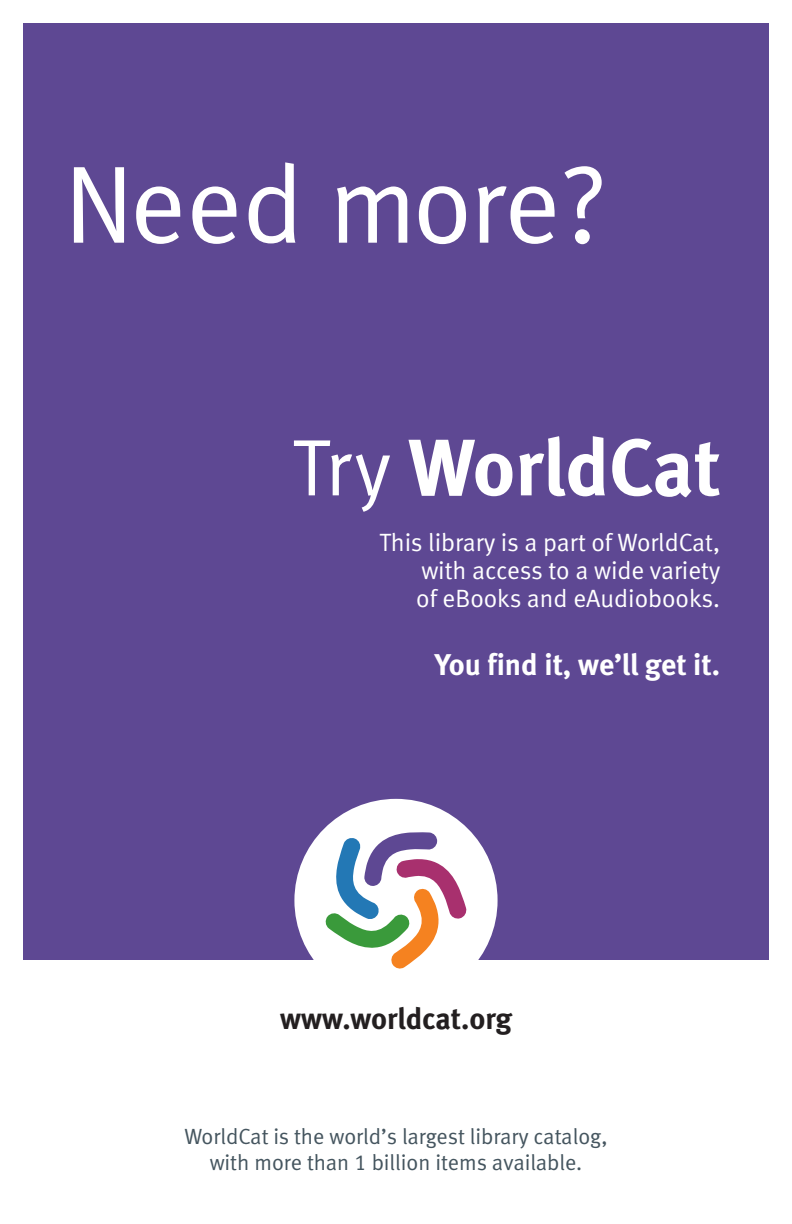
<style>
.page{position:relative;width:792px;height:1224px;background:#fff}
.page>*{position:absolute;margin:0;border:0;box-sizing:border-box;transform-origin:0 0}
.t1{font:110px "Meta Normal LF";letter-spacing:-.01em;color:#fff}
.t2{font:80px "Meta Bold LF";color:#fff}
.t3{font:30px "Meta Bold LF";color:#fff}
.t4{font:30px "Meta Bold LF";color:#231f20}
.t5{font:25px/28px "Meta Normal LF";color:#fff;text-align:justify}
.t6{font:22px/26px "Meta Normal LF";color:#45555f;text-align:center}
.s1{font-family:"Meta Normal LF"}
</style>
<div class="page">
<div style="left:23px;top:23px;width:746px;height:937px;background:#5e4893"></div>
<div style="left:294px;top:799px;width:204px;height:203px;background:#fff;border-radius:50%"></div>
<svg style="left:325px;top:832px;width:142px;height:137px"></svg>
<h1 class="t1" style="left:64px;top:141px;width:545px">Need more?</h1>
<h2 class="t2" style="left:292px;top:420px;width:430px"><span class="s1">Try</span> WorldCat</h2>
<p class="t5" style="left:416px;top:528px;width:305px;text-indent:-37px">This library is a part of WorldCat, with access to a wide variety of eBooks and eAudiobooks.</p>
<h3 class="t3" style="left:435px;top:647px;width:287px">You find it, we’ll get it.</h3>
<h3 class="t4" style="left:280px;top:1001px;width:233px">www.worldcat.org</h3>
<p class="t6" style="left:184px;top:1123px;width:425px">WorldCat is the world’s largest library catalog, with more than 1 billion items available.</p>
</div>
